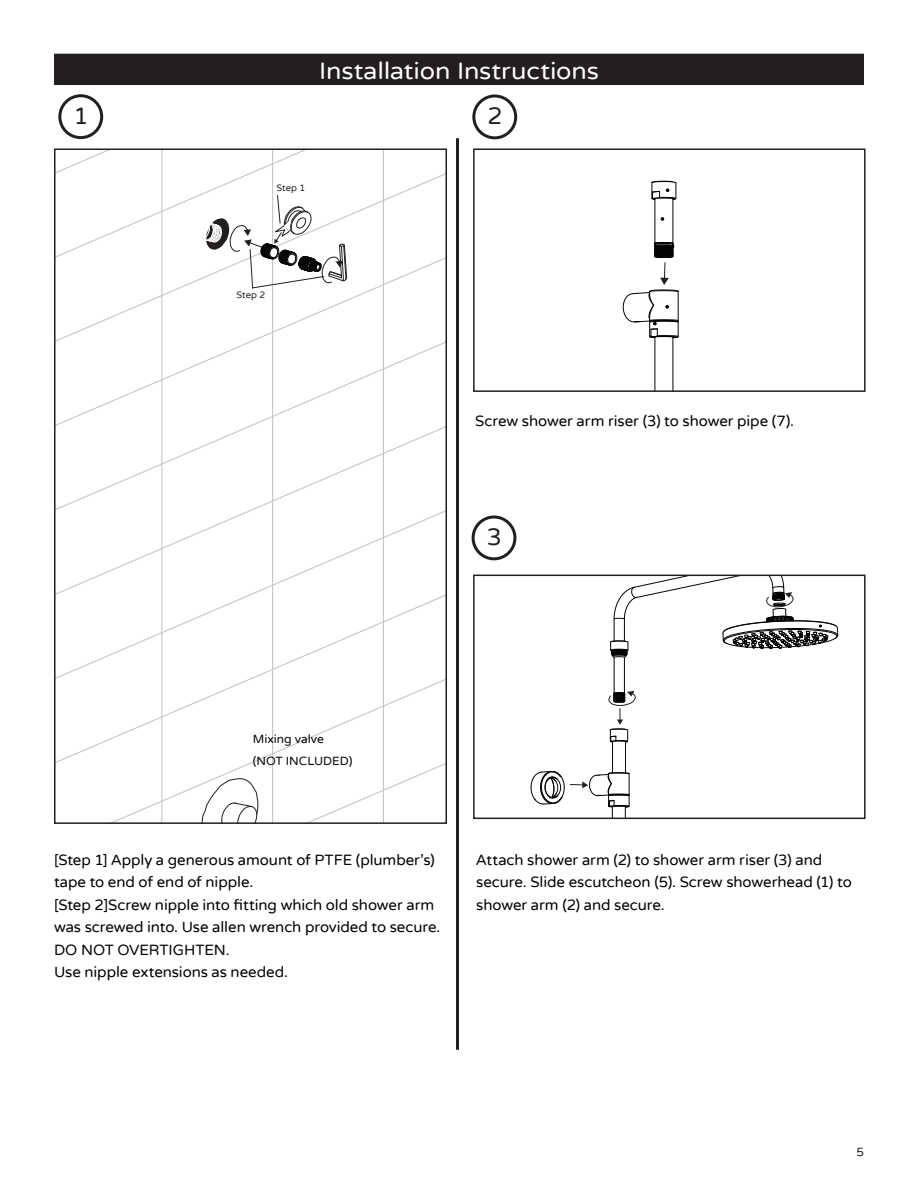
<style>
.page{position:relative;width:918px;height:1188px;background:#fff}
.page>*{position:absolute;margin:0;border:0;box-sizing:border-box;transform-origin:0 0}
.Header_BAR{font:24px "Varela Round";letter-spacing:-.005em;color:#fff;scale:1.05 1}
.Sub_Italic_Gray{font:24px "Varela Round";color:#231f20}
.Sub_Italic_Gray-2{font:15px/22.5px "Varela Round";letter-spacing:-.005em;color:#000}
.Sub_Italic_Gray-3{font:12px/22.5px "Varela Round";color:#000}
.Page_Number{font:12px "Varela Round";color:#231f20}
.t1{font:9.3px "Varela Round";color:#231f20}
</style>
<div class="page">
<div style="left:54px;top:54px;width:810px;height:31px;background:#231f20"></div>
<hr style="left:625px;top:741px;width:1px;height:33px;background:#050504">
<hr style="left:612px;top:741px;width:1px;height:33px;background:#050504">
<hr style="left:614px;top:657px;width:1px;height:36px;background:#050504">
<hr style="left:624px;top:657px;width:1px;height:36px;background:#050504">
<svg style="left:570px;top:772px;width:60px;height:44px"></svg>
<svg style="left:530px;top:771px;width:33px;height:34px"></svg>
<div style="left:540px;top:771px;width:24px;height:33px;border:1px solid #050504;border-radius:50%"></div>
<svg style="left:608px;top:691px;width:28px;height:52px"></svg>
<svg style="left:610px;top:578px;width:228px;height:80px"></svg>
<div style="left:473px;top:575px;width:393px;height:244px;border:2px solid #231f20"></div>
<svg style="left:623px;top:181px;width:56px;height:157px"></svg>
<hr style="left:655px;top:337px;width:1px;height:54px;background:#050504">
<hr style="left:673px;top:337px;width:1px;height:54px;background:#050504">
<div style="left:473px;top:148px;width:393px;height:244px;border:2px solid #231f20"></div>
<div style="left:58px;top:94px;width:45px;height:45px;border:3px solid #231f20;border-radius:50%"></div>
<div style="left:472px;top:94px;width:45px;height:45px;border:3px solid #231f20;border-radius:50%"></div>
<hr style="left:456px;top:138px;width:3px;height:912px;background:#231f20">
<svg style="left:57px;top:691px;width:387px;height:84px"></svg>
<svg style="left:57px;top:606px;width:387px;height:85px"></svg>
<svg style="left:57px;top:438px;width:387px;height:168px"></svg>
<svg style="left:57px;top:353px;width:387px;height:85px"></svg>
<svg style="left:57px;top:269px;width:387px;height:84px"></svg>
<svg style="left:57px;top:151px;width:387px;height:118px"></svg>
<hr style="left:383px;top:149px;width:1px;height:674px;background:#231f20">
<hr style="left:161px;top:149px;width:1px;height:674px;background:#231f20">
<hr style="left:272px;top:259px;width:1px;height:564px;background:#231f20">
<hr style="left:272px;top:149px;width:1px;height:97px;background:#231f20">
<svg style="left:115px;top:777px;width:300px;height:44px"></svg>
<svg style="left:194px;top:195px;width:153px;height:94px"></svg>
<div style="left:54px;top:148px;width:393px;height:676px;border:2px solid #231f20"></div>
<div style="left:472px;top:515px;width:44px;height:45px;border:3px solid #231f20;border-radius:50%"></div>
<p class="Header_BAR" style="left:319px;top:57px;width:268px">Installation Instructions</p>
<p class="Sub_Italic_Gray" style="left:73px;top:102px;width:17px">1</p>
<p class="Sub_Italic_Gray" style="left:487px;top:102px;width:17px">2</p>
<p class="t1" style="left:277px;top:182px;width:30px">Step 1</p>
<p class="t1" style="left:237px;top:290px;width:30px">Step 2</p>
<p class="Sub_Italic_Gray-2" style="left:475px;top:410px;width:320px">Screw shower arm riser (3) to shower pipe (7).</p>
<p class="Sub_Italic_Gray" style="left:487px;top:523px;width:17px">3</p>
<p class="Sub_Italic_Gray-3" style="left:253px;top:728px;width:101px">Mixing valve (NOT INCLUDED)</p>
<p class="Sub_Italic_Gray-2" style="left:54px;top:849px;width:388px">[Step 1] Apply a generous amount of PTFE (plumber's) tape to end of end of nipple.<br>[Step 2]Screw nipple into fitting which old shower arm was screwed into. Use allen wrench provided to secure.<br>DO NOT OVERTIGHTEN.<br>Use nipple extensions as needed.</p>
<p class="Sub_Italic_Gray-2" style="left:476px;top:849px;width:377px">Attach shower arm (2) to shower arm riser (3) and secure. Slide escutcheon (5). Screw showerhead (1) to shower arm (2) and secure.</p>
<p class="Page_Number" style="left:856px;top:1144px;width:9px">5</p>
</div>
